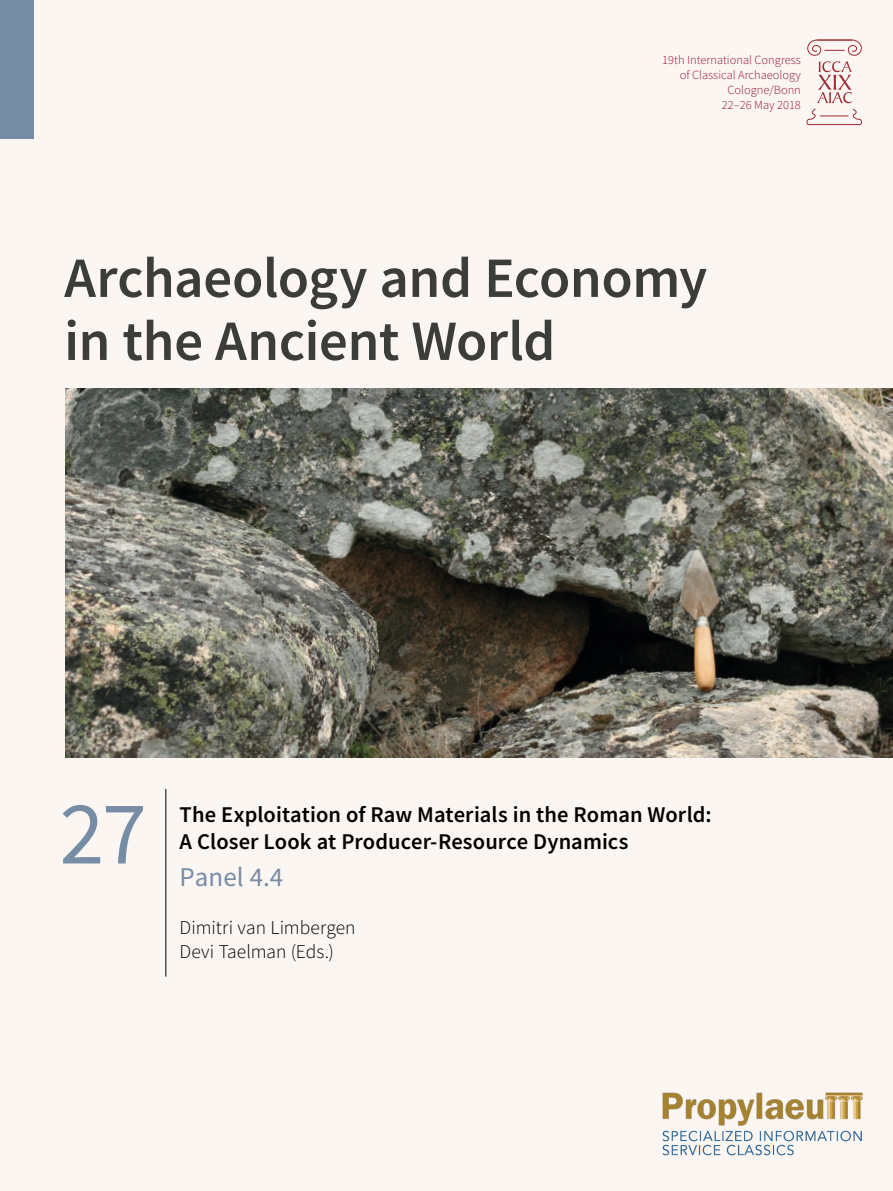
<style>
.page{position:relative;width:893px;height:1191px;background:#fbf6f2}
.page>*{position:absolute;margin:0;border:0;box-sizing:border-box;transform-origin:0 0}
.U1__Band-Nummer{font:90px "Source Sans Pro";color:#778ca5}
.U1__Reihen-Titel{font:600 57px/63px "Source Sans Pro";letter-spacing:-.01em;color:#3c3c3b}
.U1__Panel-Nummer{font:27px "Source Sans Pro";letter-spacing:.005em;color:#778ca5}
.U1__Band-Titel{font:600 22.5px/27px "Source Sans Pro";letter-spacing:.005em;color:#000}
.U1__Band-Hrsg____Aut{font:300 19.5px "Source Sans Pro";color:#000}
.t1{font:300 12.45px "Source Sans Pro";color:#97172e}
</style>
<div class="page">
<img style="left:65px;top:388px;width:828px;height:369px">
<hr style="left:165px;top:789px;width:1px;height:187px;background:#000">
<div style="left:0;top:0;width:33px;height:138px;background:#778ca5"></div>
<svg style="left:806px;top:39px;width:56px;height:86px"></svg>
<img style="left:663px;top:1092px;width:200px;height:64px">
<p class="t1" style="left:662px;top:52px;width:140px">19th International Congress</p>
<p class="t1" style="left:680px;top:67px;width:123px">of Classical Archaeology</p>
<p class="t1" style="left:727px;top:82px;width:75px">Cologne/Bonn</p>
<p class="t1" style="left:722px;top:97px;width:80px">22–26 May 2018</p>
<p class="U1__Reihen-Titel" style="left:64px;top:246px;width:645px">Archaeology and Economy in the Ancient World</p>
<p class="U1__Band-Nummer" style="left:60px;top:776px;width:89px">27</p>
<p class="U1__Band-Titel" style="left:180px;top:800px;width:534px">The Exploitation of Raw Materials in the Roman World:<br>A Closer Look at Producer-Resource Dynamics</p>
<p class="U1__Panel-Nummer" style="left:180px;top:859px;width:105px">Panel 4.4</p>
<p class="U1__Band-Hrsg____Aut" style="left:180px;top:915px;width:177px">Dimitri van Limbergen</p>
<p class="U1__Band-Hrsg____Aut" style="left:180px;top:939px;width:156px">Devi Taelman (Eds.)</p>
</div>
